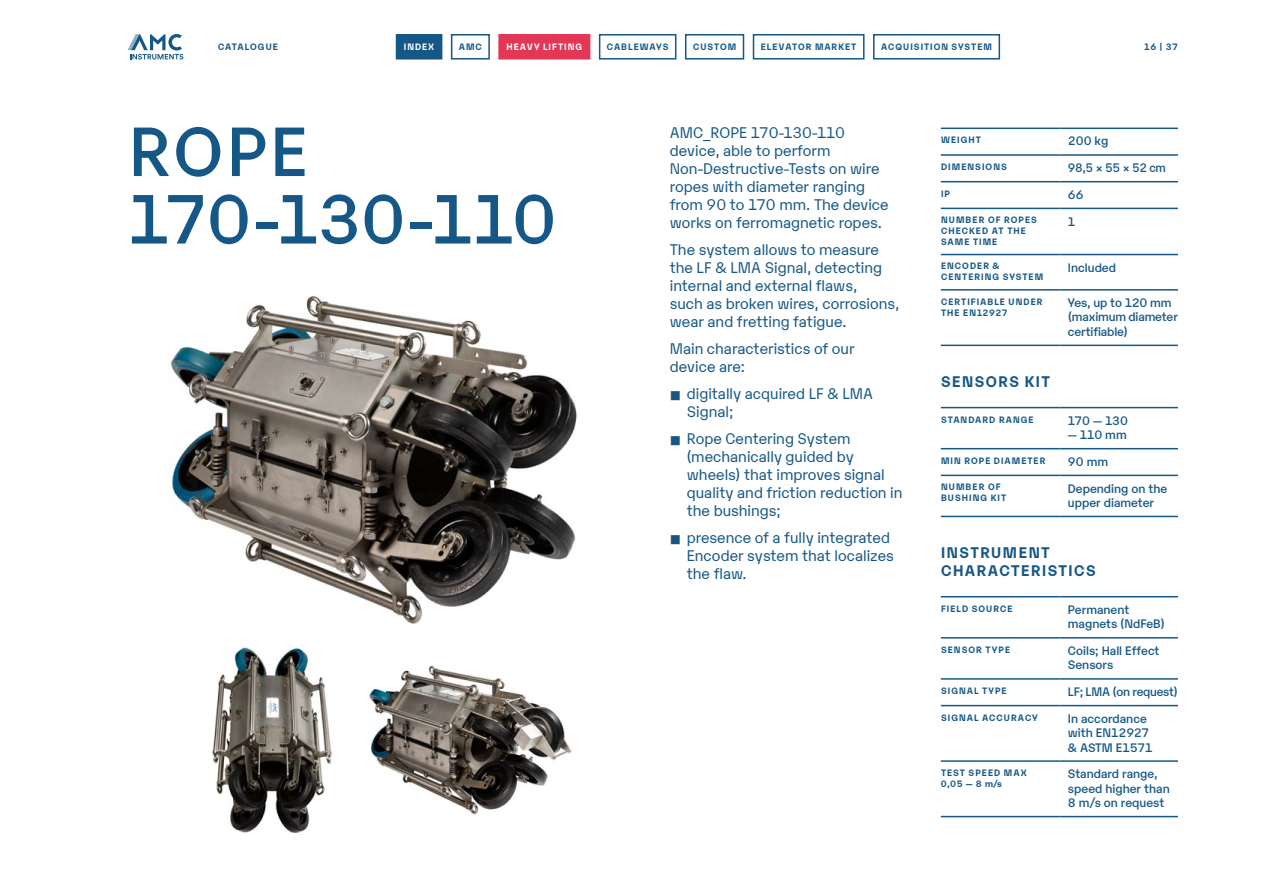
<style>
.page{position:relative;width:1263px;height:893px;background:#fff}
.page>*{position:absolute;margin:0;border:0;box-sizing:border-box;transform-origin:0 0}
.t1{font:500 67.5px/67.5px "Karelia";color:#155787}
.t2{font:15px/18px "Karelia";color:#155787}
.t3{font:700 15px/18px "Karelia";letter-spacing:.095em;color:#155787}
.t4{font:500 12px/14.4px "Karelia";color:#155787}
.t5{font:500 12px "Karelia";letter-spacing:-.02em;color:#155787}
.t6{font:500 12px "Karelia";color:#155787;scale:.96 1}
.t7{font:700 9px/10.8px "Karelia";letter-spacing:.115em;color:#155787}
.t8{font:700 9px "Karelia";letter-spacing:.115em;color:#fff}
.t9{font:700 9px "Karelia";letter-spacing:.095em;color:#155787}
</style>
<div class="page">
<svg style="left:128px;top:34px;width:55px;height:26px"></svg>
<div style="left:451px;top:34px;width:39px;height:26px;border:2px solid #155787"></div>
<div style="left:396px;top:35px;width:46px;height:24px;background:#155787"></div>
<div style="left:396px;top:34px;width:46px;height:26px;border:2px solid #155787"></div>
<div style="left:753px;top:34px;width:111px;height:26px;border:2px solid #155787"></div>
<div style="left:499px;top:35px;width:91px;height:24px;background:#e23755"></div>
<div style="left:498px;top:34px;width:92px;height:26px;border:2px solid #e23755"></div>
<div style="left:599px;top:34px;width:77px;height:26px;border:2px solid #155787"></div>
<div style="left:685px;top:34px;width:59px;height:26px;border:2px solid #155787"></div>
<div style="left:873px;top:34px;width:127px;height:26px;border:2px solid #155787"></div>
<hr style="left:941px;top:181px;width:118px;height:1px;background:#155787">
<hr style="left:1059px;top:181px;width:119px;height:1px;background:#155787">
<hr style="left:941px;top:208px;width:118px;height:1px;background:#155787">
<hr style="left:1059px;top:208px;width:119px;height:1px;background:#155787">
<hr style="left:941px;top:254px;width:118px;height:1px;background:#155787">
<hr style="left:1059px;top:254px;width:119px;height:1px;background:#155787">
<hr style="left:941px;top:289px;width:118px;height:2px;background:#155787">
<hr style="left:1059px;top:289px;width:119px;height:2px;background:#155787">
<hr style="left:941px;top:154px;width:118px;height:2px;background:#155787">
<hr style="left:1059px;top:154px;width:119px;height:2px;background:#155787">
<hr style="left:941px;top:128px;width:118px;height:1px;background:#155787">
<hr style="left:941px;top:345px;width:118px;height:1px;background:#155787">
<hr style="left:1059px;top:128px;width:119px;height:1px;background:#155787">
<hr style="left:1059px;top:345px;width:119px;height:1px;background:#155787">
<hr style="left:941px;top:407px;width:118px;height:1px;background:#155787">
<hr style="left:941px;top:448px;width:118px;height:1px;background:#155787">
<hr style="left:1059px;top:448px;width:119px;height:1px;background:#155787">
<hr style="left:941px;top:475px;width:118px;height:1px;background:#155787">
<hr style="left:1059px;top:475px;width:119px;height:1px;background:#155787">
<hr style="left:941px;top:516px;width:118px;height:1px;background:#155787">
<hr style="left:1059px;top:407px;width:119px;height:1px;background:#155787">
<hr style="left:1059px;top:516px;width:119px;height:1px;background:#155787">
<hr style="left:941px;top:596px;width:118px;height:1px;background:#155787">
<hr style="left:941px;top:637px;width:118px;height:2px;background:#155787">
<hr style="left:1059px;top:637px;width:119px;height:2px;background:#155787">
<hr style="left:941px;top:678px;width:118px;height:2px;background:#155787">
<hr style="left:1059px;top:678px;width:119px;height:2px;background:#155787">
<hr style="left:941px;top:705px;width:118px;height:1px;background:#155787">
<hr style="left:1059px;top:705px;width:119px;height:1px;background:#155787">
<hr style="left:941px;top:760px;width:118px;height:2px;background:#155787">
<hr style="left:1059px;top:760px;width:119px;height:2px;background:#155787">
<hr style="left:941px;top:816px;width:118px;height:1px;background:#155787">
<hr style="left:1059px;top:596px;width:119px;height:1px;background:#155787">
<hr style="left:1059px;top:816px;width:119px;height:1px;background:#155787">
<img style="left:171px;top:296px;width:406px;height:328px">
<img style="left:212px;top:646px;width:120px;height:187px">
<img style="left:369px;top:665px;width:203px;height:150px">
<p class="t7" style="left:218px;top:41px;width:61px">CATALOGUE</p>
<p class="t8" style="left:404px;top:40px;width:32px">INDEX</p>
<p class="t7" style="left:459px;top:41px;width:24px">AMC</p>
<p class="t8" style="left:506px;top:40px;width:77px">HEAVY LIFTING</p>
<p class="t9" style="left:607px;top:40px;width:63px">CABLEWAYS</p>
<p class="t7" style="left:693px;top:41px;width:45px">CUSTOM</p>
<p class="t7" style="left:761px;top:41px;width:97px">ELEVATOR MARKET</p>
<p class="t7" style="left:881px;top:41px;width:112px">ACQUISITION SYSTEM</p>
<p class="t7" style="left:1144px;top:41px;width:35px">16 | 37</p>
<h1 class="t1" style="left:128px;top:113px;width:430px">ROPE<br>170-130-110</h1>
<p class="t2" style="left:670px;top:123px;width:220px">AMC_ROPE 170-130-110 device, able to perform<br>Non-Destructive-Tests on wire ropes with diameter ranging from 90 to 170 mm. The device works on ferromagnetic ropes.</p>
<p class="t2" style="left:670px;top:240px;width:231px">The system allows to measure the LF &amp; LMA Signal, detecting internal and external flaws,<br>such as broken wires, corrosions, wear and fretting fatigue.</p>
<p class="t2" style="left:670px;top:339px;width:186px">Main characteristics of our device are:</p>
<p class="t2" style="left:687px;top:384px;width:188px;text-indent:-17px">■ digitally acquired LF &amp; LMA<br>Signal;</p>
<p class="t2" style="left:687px;top:429px;width:217px;text-indent:-17px">■ Rope Centering System (mechanically guided by wheels) that improves signal quality and friction reduction in the bushings;</p>
<p class="t2" style="left:687px;top:528px;width:209px;text-indent:-17px">■ presence of a fully integrated<br>Encoder system that localizes the flaw.</p>
<p class="t7" style="left:941px;top:134px;width:41px">WEIGHT</p>
<p class="t4" style="left:1068px;top:133px;width:42px">200 kg</p>
<p class="t7" style="left:941px;top:161px;width:67px">DIMENSIONS</p>
<p class="t6" style="left:1068px;top:159px;width:104px">98,5 × 55 × 52 cm</p>
<p class="t7" style="left:941px;top:187px;width:11px">IP</p>
<p class="t4" style="left:1068px;top:186px;width:17px">66</p>
<p class="t7" style="left:941px;top:214px;width:97px">NUMBER OF ROPES<br>CHECKED AT THE<br>SAME TIME</p>
<p class="t4" style="left:1068px;top:213px;width:9px">1</p>
<p class="t7" style="left:941px;top:260px;width:104px">ENCODER &amp;<br>CENTERING SYSTEM</p>
<p class="t4" style="left:1068px;top:259px;width:50px">Included</p>
<p class="t7" style="left:941px;top:295px;width:103px">CERTIFIABLE UNDER<br>THE EN12927</p>
<p class="t4" style="left:1068px;top:295px;width:112px">Yes, up to 120 mm (maximum diameter certifiable)</p>
<p class="t3" style="left:941px;top:372px;width:110px">SENSORS KIT</p>
<p class="t7" style="left:941px;top:413px;width:94px">STANDARD RANGE</p>
<p class="t4" style="left:1068px;top:412px;width:62px">170 — 130</p>
<p class="t4" style="left:1068px;top:427px;width:60px">— 110 mm</p>
<p class="t7" style="left:941px;top:454px;width:106px">MIN ROPE DIAMETER</p>
<p class="t4" style="left:1068px;top:453px;width:42px">90 mm</p>
<p class="t7" style="left:941px;top:481px;width:67px">NUMBER OF<br>BUSHING KIT</p>
<p class="t4" style="left:1068px;top:480px;width:101px">Depending on the upper diameter</p>
<p class="t3" style="left:941px;top:543px;width:156px">INSTRUMENT<br>CHARACTERISTICS</p>
<p class="t7" style="left:941px;top:602px;width:73px">FIELD SOURCE</p>
<p class="t4" style="left:1068px;top:601px;width:99px">Permanent magnets (NdFeB)</p>
<p class="t7" style="left:941px;top:643px;width:71px">SENSOR TYPE</p>
<p class="t4" style="left:1068px;top:642px;width:93px">Coils; Hall Effect<br>Sensors</p>
<p class="t7" style="left:941px;top:684px;width:67px">SIGNAL TYPE</p>
<p class="t5" style="left:1068px;top:683px;width:112px">LF; LMA (on request)</p>
<p class="t7" style="left:941px;top:711px;width:98px">SIGNAL ACCURACY</p>
<p class="t4" style="left:1068px;top:710px;width:86px">In accordance with EN12927 &amp; ASTM E1571</p>
<p class="t7" style="left:941px;top:767px;width:87px">TEST SPEED MAX<br>0,05 — 8 m/s</p>
<p class="t4" style="left:1068px;top:766px;width:103px">Standard range, speed higher than<br>8 m/s on request</p>
</div>
